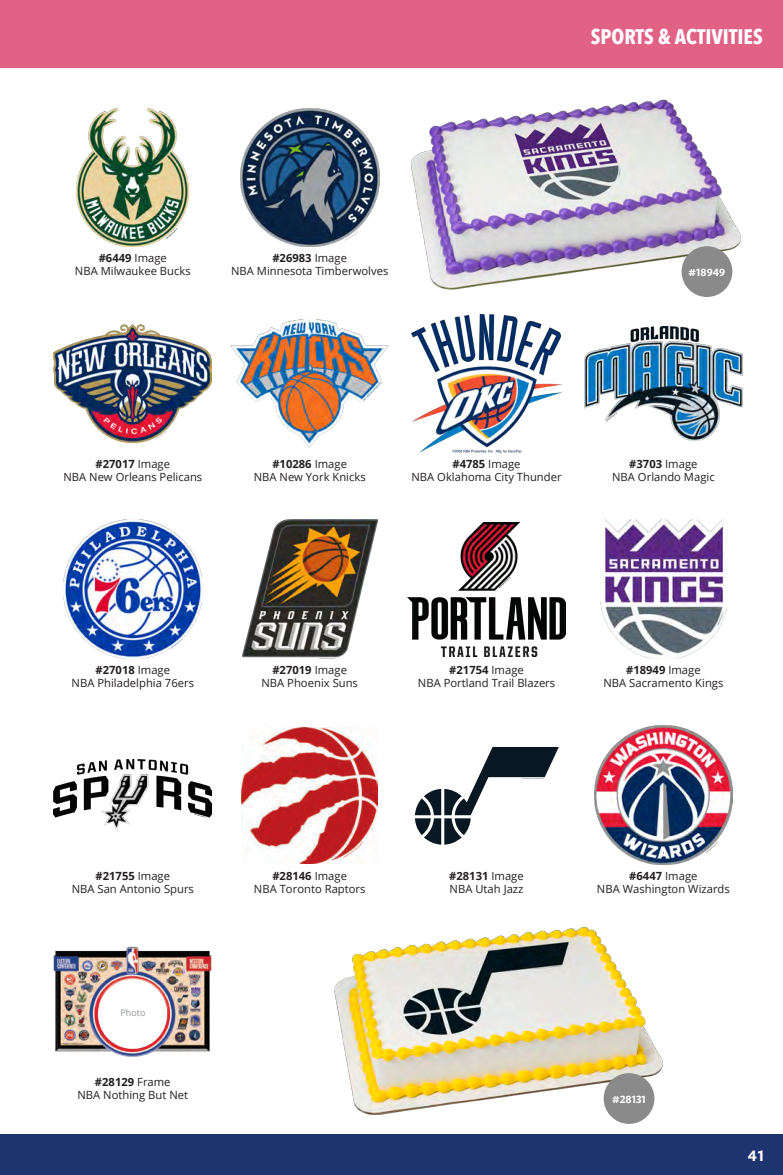
<style>
.page{position:relative;width:783px;height:1175px;background:#fff}
.page>*{position:absolute;margin:0;border:0;box-sizing:border-box;transform-origin:0 0}
.t1{font:700 21px "Avenir Next Condensed";color:#fff}
.t2{font:600 15px "Ideal Sans";color:#fff}
.Product_Details{font:11.25px "Open Sans";letter-spacing:-.005em;color:#231f20}
.Product_Details-2{font:700 11.25px "Open Sans";letter-spacing:-.005em;color:#231f20}
.t3{font:600 10.5px "Ideal Sans";color:#fff}
.Listing_Licensed{font:9px "Open Sans";color:#939598}
.s1{font-weight:400}
</style>
<div class="page">
<div style="left:0;top:0;width:783px;height:67px;background:#e26285"></div>
<div style="left:0;top:1134px;width:783px;height:40px;background:#1e3370"></div>
<img style="left:77px;top:108px;width:112px;height:139px">
<img style="left:54px;top:324px;width:158px;height:118px">
<img style="left:64px;top:520px;width:138px;height:138px">
<img style="left:54px;top:759px;width:158px;height:72px">
<img style="left:54px;top:946px;width:158px;height:110px">
<img style="left:240px;top:108px;width:139px;height:139px">
<img style="left:231px;top:319px;width:158px;height:128px">
<img style="left:242px;top:520px;width:135px;height:138px">
<img style="left:242px;top:727px;width:136px;height:136px">
<img style="left:412px;top:314px;width:150px;height:139px">
<img style="left:408px;top:522px;width:158px;height:134px">
<img style="left:594px;top:726px;width:139px;height:138px">
<img style="left:585px;top:326px;width:157px;height:115px">
<img style="left:600px;top:520px;width:127px;height:138px">
<svg style="left:415px;top:747px;width:144px;height:97px"></svg>
<img style="left:410px;top:99px;width:331px;height:193px">
<div style="left:682px;top:246px;width:50px;height:51px;background:#8a8a8a;border-radius:50%"></div>
<img style="left:334px;top:927px;width:329px;height:191px">
<div style="left:604px;top:1073px;width:50px;height:50px;background:#8a8a8a;border-radius:50%"></div>
<h1 class="t1" style="left:591px;top:24px;width:173px">SPORTS &amp; ACTIVITIES</h1>
<p class="Product_Details-2" style="left:99px;top:250px;width:70px">#6449 <span class="s1">Image</span></p>
<p class="Product_Details" style="left:75px;top:263px;width:117px">NBA Milwaukee Bucks</p>
<p class="Product_Details-2" style="left:272px;top:250px;width:76px">#26983 <span class="s1">Image</span></p>
<p class="Product_Details" style="left:231px;top:263px;width:159px">NBA Minnesota Timberwolves</p>
<p class="t3" style="left:689px;top:264px;width:38px">#18949</p>
<p class="Product_Details-2" style="left:95px;top:456px;width:76px">#27017 <span class="s1">Image</span></p>
<p class="Product_Details" style="left:63px;top:469px;width:140px">NBA New Orleans Pelicans</p>
<p class="Product_Details-2" style="left:272px;top:456px;width:76px">#10286 <span class="s1">Image</span></p>
<p class="Product_Details" style="left:254px;top:469px;width:114px">NBA New York Knicks</p>
<p class="Product_Details-2" style="left:452px;top:456px;width:70px">#4785 <span class="s1">Image</span></p>
<p class="Product_Details" style="left:412px;top:469px;width:152px">NBA Oklahoma City Thunder</p>
<p class="Product_Details-2" style="left:629px;top:456px;width:70px">#3703 <span class="s1">Image</span></p>
<p class="Product_Details" style="left:612px;top:469px;width:104px">NBA Orlando Magic</p>
<p class="Product_Details-2" style="left:95px;top:662px;width:76px">#27018 <span class="s1">Image</span></p>
<p class="Product_Details" style="left:72px;top:675px;width:124px">NBA Philadelphia 76ers</p>
<p class="Product_Details-2" style="left:272px;top:662px;width:76px">#27019 <span class="s1">Image</span></p>
<p class="Product_Details" style="left:261px;top:675px;width:98px">NBA Phoenix Suns</p>
<p class="Product_Details-2" style="left:449px;top:662px;width:76px">#21754 <span class="s1">Image</span></p>
<p class="Product_Details" style="left:418px;top:675px;width:139px">NBA Portland Trail Blazers</p>
<p class="Product_Details-2" style="left:626px;top:662px;width:76px">#18949 <span class="s1">Image</span></p>
<p class="Product_Details" style="left:603px;top:675px;width:122px">NBA Sacramento Kings</p>
<p class="Product_Details-2" style="left:95px;top:868px;width:76px">#21755 <span class="s1">Image</span></p>
<p class="Product_Details" style="left:72px;top:881px;width:124px">NBA San Antonio Spurs</p>
<p class="Listing_Licensed" style="left:120px;top:1006px;width:26px">Photo</p>
<p class="Product_Details-2" style="left:95px;top:1074px;width:77px">#28129 <span class="s1">Frame</span></p>
<p class="Product_Details" style="left:78px;top:1087px;width:112px">NBA Nothing But Net</p>
<p class="Product_Details-2" style="left:272px;top:868px;width:76px">#28146 <span class="s1">Image</span></p>
<p class="Product_Details" style="left:254px;top:881px;width:113px">NBA Toronto Raptors</p>
<p class="Product_Details-2" style="left:449px;top:868px;width:76px">#28131 <span class="s1">Image</span></p>
<p class="Product_Details" style="left:450px;top:881px;width:75px">NBA Utah Jazz</p>
<p class="Product_Details-2" style="left:629px;top:868px;width:70px">#6447 <span class="s1">Image</span></p>
<p class="Product_Details" style="left:597px;top:881px;width:134px">NBA Washington Wizards</p>
<p class="t3" style="left:612px;top:1090px;width:35px">#28131</p>
<h2 class="t2" style="left:748px;top:1143px;width:18px">41</h2>
</div>
